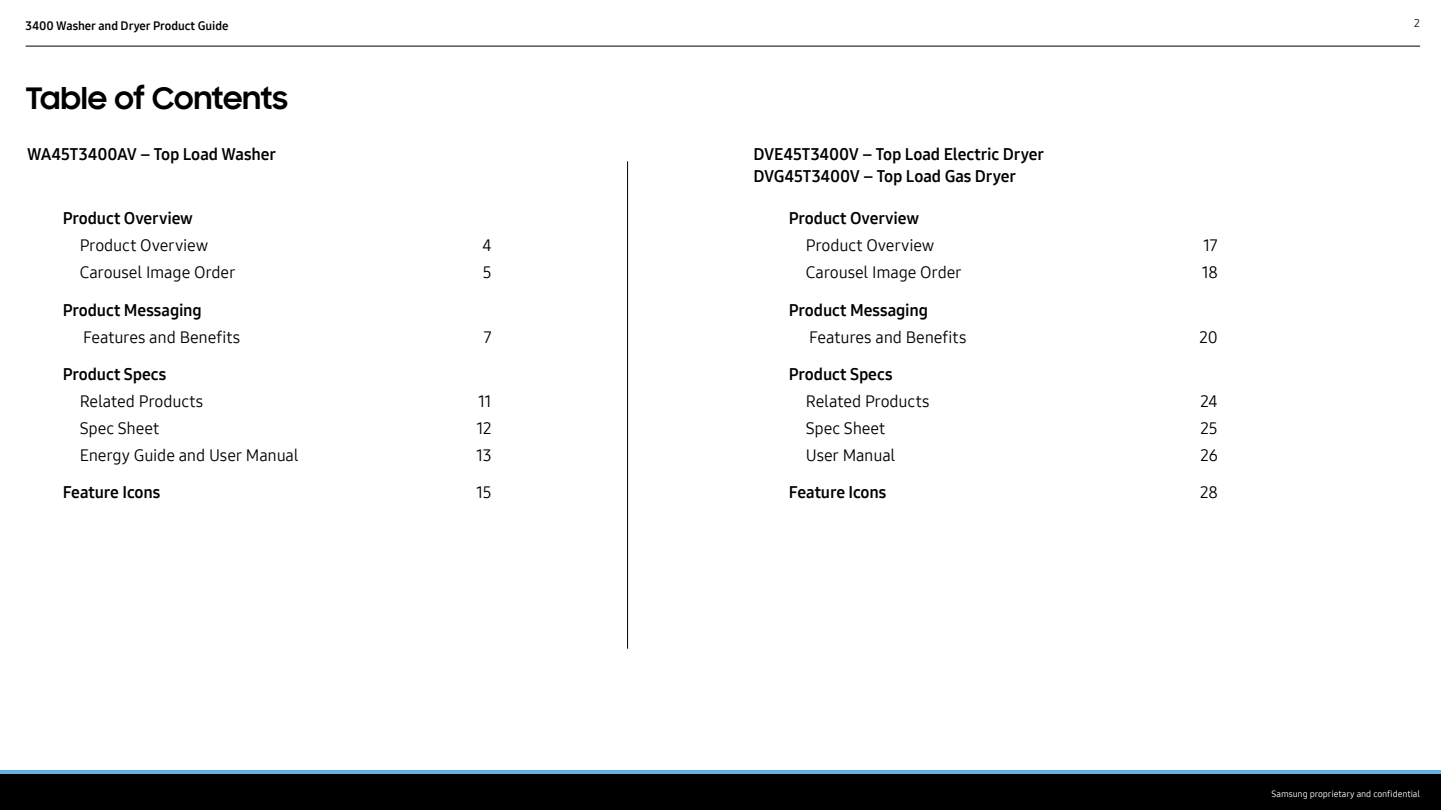
<style>
.page{position:relative;width:1441px;height:810px;background:#fff}
.page>*{position:absolute;margin:0;border:0;box-sizing:border-box;transform-origin:0 0}
.t1{font:700 30px "Samsung Sharp Sans";color:#000}
.t2{font:16.5px "Samsung One 400";letter-spacing:-.01em;color:#000}
.t3{font:16.5px "Samsung One 700";letter-spacing:-.005em;color:#000}
.t4{font:12px "Samsung One 700";letter-spacing:-.005em;color:#000}
.t5{font:11.25px "Samsung One 400";color:#0f0f0f}
.t6{font:9px "Samsung One 400";letter-spacing:-.01em;color:#fff}
</style>
<div class="page">
<div style="left:0;top:773px;width:1440px;height:37px;background:#000"></div>
<hr style="left:0;top:770px;width:1440px;height:3px;background:#61b0e0">
<hr style="left:26px;top:46px;width:1393px;height:1px;background:#000">
<hr style="left:627px;top:161px;width:1px;height:488px;background:#000">
<p class="t4" style="left:26px;top:18px;width:204px">3400 Washer and Dryer Product Guide</p>
<p class="t5" style="left:1413px;top:15px;width:7px">2</p>
<p class="t1" style="left:26px;top:76px;width:264px">Table of Contents</p>
<p class="t3" style="left:27px;top:143px;width:250px">WA45T3400AV – Top Load Washer</p>
<p class="t3" style="left:63px;top:208px;width:132px">Product Overview</p>
<p class="t2" style="left:80px;top:235px;width:130px">Product Overview</p>
<p class="t2" style="left:482px;top:235px;width:11px">4</p>
<p class="t2" style="left:80px;top:262px;width:157px">Carousel Image Order</p>
<p class="t2" style="left:483px;top:262px;width:10px">5</p>
<p class="t3" style="left:63px;top:299px;width:141px">Product Messaging</p>
<p class="t2" style="left:83px;top:326px;width:159px">Features and Benefits</p>
<p class="t2" style="left:483px;top:326px;width:9px">7</p>
<p class="t3" style="left:63px;top:363px;width:105px">Product Specs</p>
<p class="t2" style="left:80px;top:390px;width:125px">Related Products</p>
<p class="t2" style="left:478px;top:390px;width:15px">11</p>
<p class="t2" style="left:80px;top:417px;width:81px">Spec Sheet</p>
<p class="t2" style="left:476px;top:417px;width:17px">12</p>
<p class="t2" style="left:80px;top:444px;width:220px">Energy Guide and User Manual</p>
<p class="t2" style="left:476px;top:444px;width:17px">13</p>
<p class="t3" style="left:63px;top:481px;width:99px">Feature Icons</p>
<p class="t2" style="left:476px;top:481px;width:17px">15</p>
<p class="t3" style="left:753px;top:143px;width:292px">DVE45T3400V – Top Load Electric Dryer</p>
<p class="t3" style="left:753px;top:165px;width:264px">DVG45T3400V – Top Load Gas Dryer</p>
<p class="t3" style="left:789px;top:208px;width:132px">Product Overview</p>
<p class="t2" style="left:805px;top:235px;width:130px">Product Overview</p>
<p class="t2" style="left:1203px;top:235px;width:16px">17</p>
<p class="t2" style="left:805px;top:262px;width:157px">Carousel Image Order</p>
<p class="t2" style="left:1201px;top:262px;width:18px">18</p>
<p class="t3" style="left:789px;top:299px;width:141px">Product Messaging</p>
<p class="t2" style="left:809px;top:326px;width:159px">Features and Benefits</p>
<p class="t2" style="left:1199px;top:326px;width:20px">20</p>
<p class="t3" style="left:789px;top:363px;width:105px">Product Specs</p>
<p class="t2" style="left:805px;top:390px;width:125px">Related Products</p>
<p class="t2" style="left:1200px;top:390px;width:19px">24</p>
<p class="t2" style="left:805px;top:417px;width:81px">Spec Sheet</p>
<p class="t2" style="left:1200px;top:417px;width:19px">25</p>
<p class="t2" style="left:805px;top:444px;width:91px">User Manual</p>
<p class="t2" style="left:1200px;top:444px;width:19px">26</p>
<p class="t3" style="left:789px;top:481px;width:99px">Feature Icons</p>
<p class="t2" style="left:1199px;top:481px;width:19px">28</p>
<p class="t6" style="left:1271px;top:787px;width:150px">Samsung proprietary and confidential</p>
</div>
